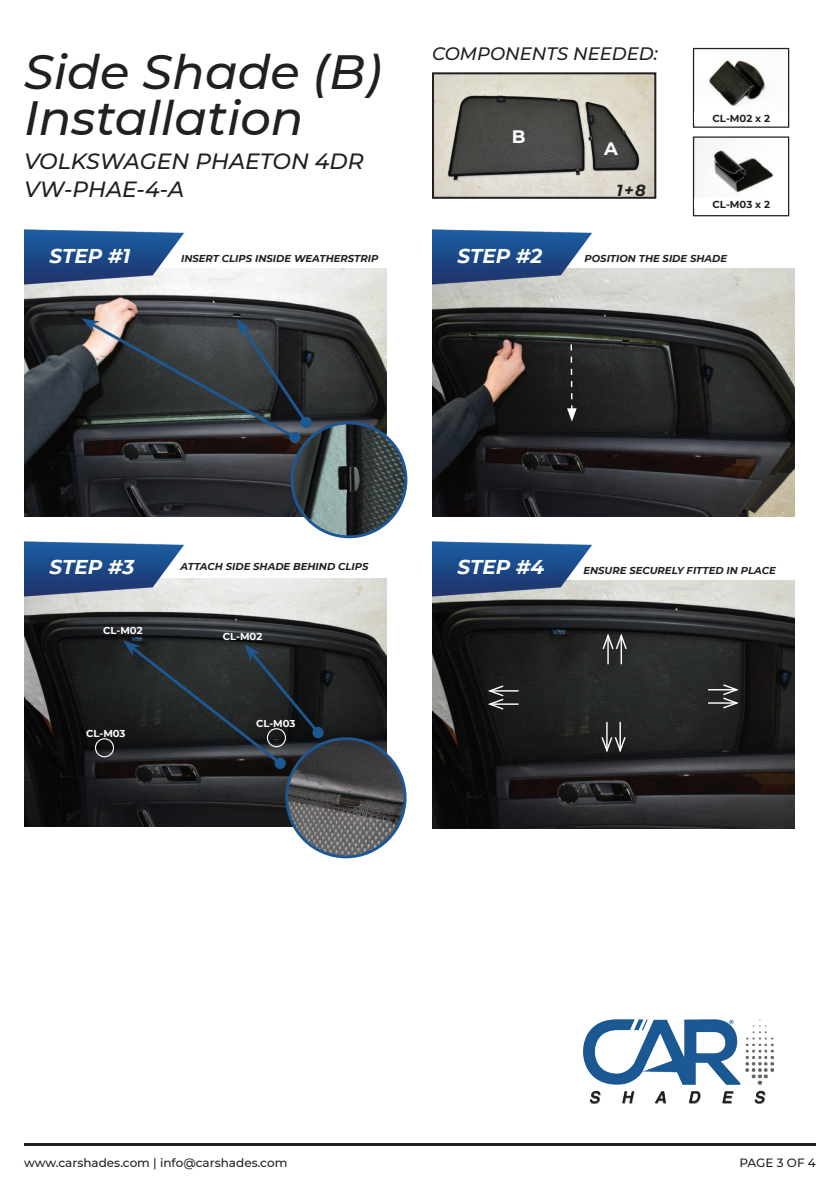
<style>
.page{position:relative;width:840px;height:1191px;background:#fff}
.page>*{position:absolute;margin:0;border:0;box-sizing:border-box;transform-origin:0 0}
.t1{font:italic 500 48px/46px "Montserrat";color:#231f20}
.t2{font:italic 500 22px/28px "Montserrat";color:#231f20}
.t3{font:italic 700 20px "Montserrat";color:#fff}
.t4{font:italic 500 18px "Montserrat";color:#231f20}
.t5{font:700 18px "Montserrat";color:#fff}
.t6{font:italic 700 16px "Montserrat";color:#231f20}
.t7{font:500 12px "Montserrat";color:#231f20}
.t8{font:700 10.2px "Montserrat";color:#231f20}
.t9{font:italic 700 10px "Montserrat";color:#231f20}
.t10{font:700 10px "Montserrat";color:#fff}
</style>
<div class="page">
<img style="left:24px;top:268px;width:362px;height:248px">
<img style="left:432px;top:268px;width:362px;height:248px">
<img style="left:24px;top:579px;width:362px;height:247px">
<img style="left:432px;top:580px;width:362px;height:248px">
<img style="left:24px;top:229px;width:160px;height:61px">
<img style="left:432px;top:229px;width:160px;height:61px">
<img style="left:24px;top:541px;width:160px;height:60px">
<img style="left:432px;top:541px;width:160px;height:60px">
<hr style="left:24px;top:1143px;width:791px;height:2px;background:#231f20">
<div style="left:312px;top:727px;width:11px;height:11px;background:#1e5893;border-radius:50%"></div>
<svg style="left:123px;top:640px;width:199px;height:127px;background:#23272a"></svg>
<div style="left:274px;top:757px;width:12px;height:12px;background:#1e5893;border-radius:50%"></div>
<svg style="left:566px;top:344px;width:10px;height:77px"></svg>
<svg style="left:601px;top:631px;width:26px;height:33px"></svg>
<svg style="left:600px;top:722px;width:26px;height:32px"></svg>
<svg style="left:707px;top:683px;width:33px;height:26px"></svg>
<svg style="left:485px;top:684px;width:33px;height:27px"></svg>
<img style="left:583px;top:1019px;width:189px;height:85px">
<div style="left:289px;top:432px;width:11px;height:11px;background:#1e5893;border-radius:50%"></div>
<img style="left:435px;top:75px;width:218px;height:121px">
<div style="left:432px;top:72px;width:224px;height:127px;border:2px solid #231f20"></div>
<img style="left:694px;top:50px;width:72px;height:62px">
<div style="left:692px;top:48px;width:96px;height:80px;border:1px solid #231f20"></div>
<div style="left:694px;top:112px;width:93px;height:10px;background:#fff"></div>
<img style="left:694px;top:138px;width:80px;height:60px">
<div style="left:692px;top:136px;width:96px;height:80px;border:1px solid #231f20"></div>
<div style="left:694px;top:198px;width:93px;height:11px;background:#fff"></div>
<img style="left:292px;top:423px;width:114px;height:114px;border-radius:57px">
<div style="left:290px;top:421px;width:117px;height:117px;border:3px solid #1e5893;border-radius:50%"></div>
<img style="left:286px;top:738px;width:119px;height:119px;border-radius:59px">
<div style="left:285px;top:737px;width:121px;height:121px;border:3px solid #1e5893;border-radius:50%"></div>
<svg style="left:82px;top:318px;width:228px;height:123px;background:#3a3e41"></svg>
<div style="left:300px;top:417px;width:11px;height:11px;background:#1e5893;border-radius:50%"></div>
<div style="left:95px;top:738px;width:19px;height:19px;border:1px solid #fff;border-radius:50%"></div>
<div style="left:267px;top:728px;width:19px;height:19px;border:1px solid #fff;border-radius:50%"></div>
<h1 class="t1" style="left:24px;top:47px;width:359px">Side Shade (B)<br>Installation</h1>
<h2 class="t2" style="left:24px;top:147px;width:341px">VOLKSWAGEN PHAETON 4DR<br>VW-PHAE-4-A</h2>
<h3 class="t4" style="left:432px;top:41px;width:227px">COMPONENTS NEEDED:</h3>
<h3 class="t5" style="left:511px;top:123px;width:15px">B</h3>
<h3 class="t5" style="left:506px;top:130px;width:15px">B</h3>
<h3 class="t5" style="left:603px;top:133px;width:15px">A</h3>
<h3 class="t5" style="left:604px;top:136px;width:15px">A</h3>
<h3 class="t6" style="left:616px;top:178px;width:31px">1 + 8</h3>
<p class="t8" style="left:712px;top:111px;width:59px">CL-M02 x 2</p>
<p class="t8" style="left:712px;top:197px;width:59px">CL-M03 x 2</p>
<h3 class="t3" style="left:49px;top:241px;width:82px">STEP #1</h3>
<h3 class="t3" style="left:457px;top:241px;width:86px">STEP #2</h3>
<p class="t9" style="left:181px;top:251px;width:198px">INSERT CLIPS INSIDE WEATHERSTRIP</p>
<p class="t9" style="left:584px;top:251px;width:144px">POSITION THE SIDE SHADE</p>
<h3 class="t3" style="left:49px;top:552px;width:86px">STEP #3</h3>
<h3 class="t3" style="left:457px;top:552px;width:88px">STEP #4</h3>
<p class="t9" style="left:583px;top:563px;width:194px">ENSURE SECURELY FITTED IN PLACE</p>
<p class="t9" style="left:180px;top:559px;width:189px">ATTACH SIDE SHADE BEHIND CLIPS</p>
<p class="t10" style="left:103px;top:623px;width:41px">CL-M02</p>
<p class="t10" style="left:86px;top:726px;width:41px">CL-M03</p>
<p class="t10" style="left:223px;top:629px;width:41px">CL-M02</p>
<p class="t10" style="left:256px;top:715px;width:41px">CL-M03</p>
<p class="t7" style="left:24px;top:1153px;width:265px">www.carshades.com | info@carshades.com</p>
<p class="t7" style="left:739px;top:1153px;width:78px">PAGE 3 OF 4</p>
</div>
